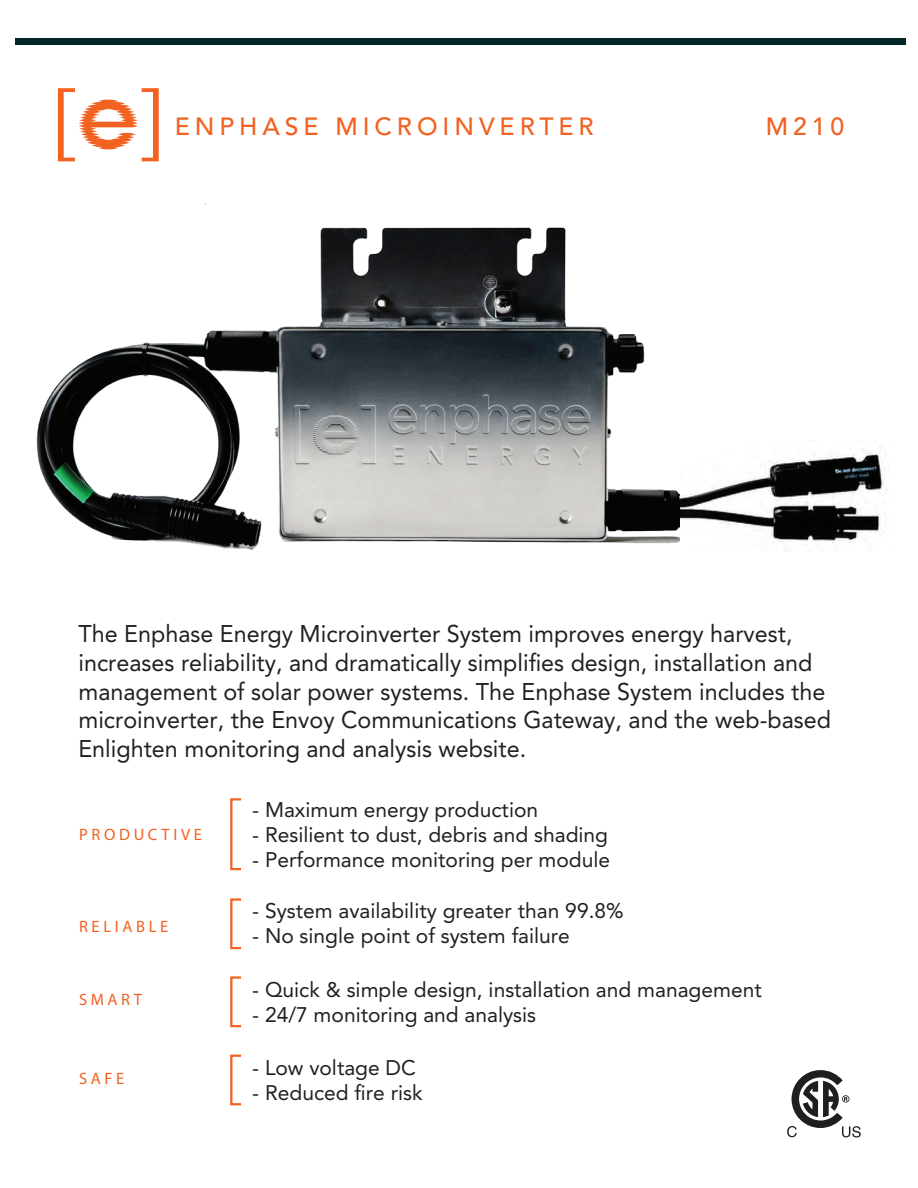
<style>
.page{position:relative;width:918px;height:1188px;background:#fff}
.page>*{position:absolute;margin:0;border:0;box-sizing:border-box;transform-origin:0 0}
.t1{font:500 24.75px "Avenir LT Std";letter-spacing:.2em;color:#f26221}
.t2{font:24px/28.8px "Avenir LT Std";color:#231f20}
.t3{font:21px "Avenir LT Std";color:#231f20}
.t4{font:16.5px "Myriad Pro";letter-spacing:.22em;color:#f26221}
</style>
<div class="page">
<img style="left:36px;top:88px;width:854px;height:462px">
<svg style="left:58px;top:88px;width:101px;height:73px"></svg>
<div style="left:15px;top:38px;width:891px;height:7px;background:#032726"></div>
<svg style="left:787px;top:1070px;width:74px;height:67px"></svg>
<div style="left:718px;top:405px;width:163px;height:135px;background:#fff"></div>
<img style="left:681px;top:440px;width:208px;height:112px">
<div style="left:230px;top:976px;width:12px;height:51px;border:2px solid #f26221"></div>
<div style="left:230px;top:1055px;width:12px;height:50px;border:2px solid #f26221"></div>
<div style="left:230px;top:898px;width:12px;height:51px;border:2px solid #f26221"></div>
<div style="left:230px;top:798px;width:12px;height:72px;border:2px solid #f26221"></div>
<p class="t1" style="left:175px;top:112px;width:420px">ENPHASE MICROINVERTER</p>
<p class="t1" style="left:766px;top:112px;width:80px">M210</p>
<p class="t2" style="left:78px;top:620px;width:754px">The Enphase Energy Microinverter System improves energy harvest, increases reliability, and dramatically simplifies design, installation and management of solar power systems. The Enphase System includes the microinverter, the Envoy Communications Gateway, and the web-based Enlighten monitoring and analysis website.</p>
<p class="t4" style="left:79px;top:824px;width:124px">PRODUCTIVE</p>
<p class="t4" style="left:79px;top:916px;width:91px">RELIABLE</p>
<p class="t4" style="left:79px;top:990px;width:65px">SMART</p>
<p class="t4" style="left:79px;top:1068px;width:47px">SAF E</p>
<p class="t3" style="left:252px;top:797px;width:288px">- Maximum energy production</p>
<p class="t3" style="left:252px;top:822px;width:357px">- Resilient to dust, debris and shading</p>
<p class="t3" style="left:252px;top:848px;width:359px">- Performance monitoring per module</p>
<p class="t3" style="left:252px;top:898px;width:373px">- System availability greater than 99.8%</p>
<p class="t3" style="left:252px;top:924px;width:319px">- No single point of system failure</p>
<p class="t3" style="left:252px;top:977px;width:511px">- Quick &amp; simple design, installation and management</p>
<p class="t3" style="left:252px;top:1002px;width:286px">- 24/7 monitoring and analysis</p>
<p class="t3" style="left:252px;top:1055px;width:165px">- Low voltage DC</p>
<p class="t3" style="left:252px;top:1081px;width:172px">- Reduced fire risk</p>
</div>
